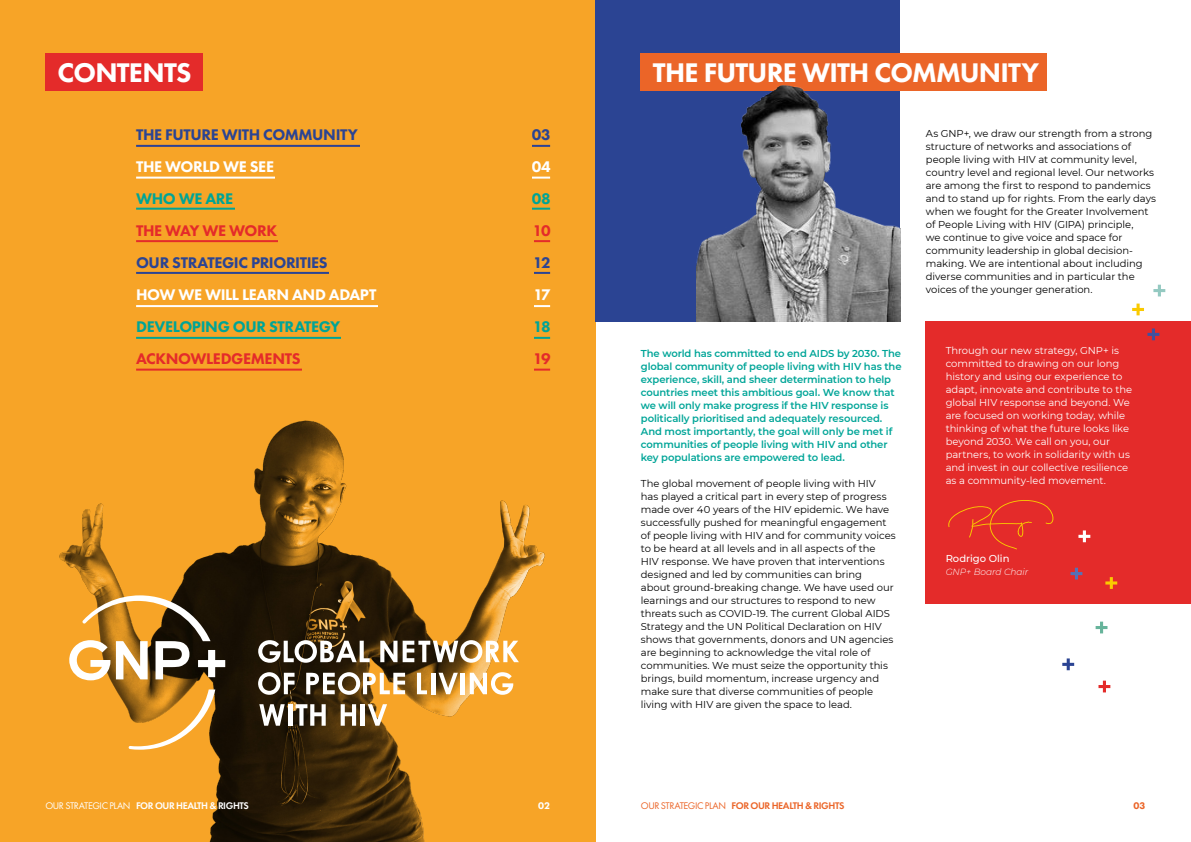
<style>
.page{position:relative;width:1191px;height:842px;background:#fff}
.page>*{position:absolute;margin:0;border:0;box-sizing:border-box;transform-origin:0 0}
.t1{font:800 28px "Futura PT";letter-spacing:-.03em;color:#fff}
.t2{font:800 16px "Futura PT";letter-spacing:-.025em;color:#2b4493}
.t3{font:800 16px "Futura PT";letter-spacing:-.02em;color:#fff}
.t4{font:800 16px "Futura PT";letter-spacing:-.025em;color:#00a496}
.t5{font:800 16px "Futura PT";letter-spacing:-.025em;color:#e42b2a}
.t6{font:10px/13px "Montserrat";letter-spacing:-.005em;color:#000}
.t7{font:600 10px/13px "Montserrat";letter-spacing:-.01em;color:#00a598}
.t8{font:10px/13px "Montserrat";letter-spacing:-.005em;color:#fff}
.t9{font:600 10px "Futura PT";letter-spacing:-.04em;color:#fff}
.t10{font:600 10px "Futura PT";letter-spacing:-.04em;color:#eb6528}
.t11{font:500 10px "Montserrat";letter-spacing:-.005em;color:#fff}
.t12{font:800 10px "Futura PT";color:#fff}
.t13{font:800 10px "Futura PT";color:#eb6528}
.t14{font:italic 300 9px "Montserrat";letter-spacing:-.01em;color:#fff}
.s1{font-weight:400}
</style>
<div class="page">
<div style="left:0;top:0;width:595px;height:842px;background:#f7a427"></div>
<img style="left:59px;top:420px;width:486px;height:422px">
<svg style="left:129px;top:689px;width:86px;height:61px"></svg>
<svg style="left:69px;top:595px;width:156px;height:85px"></svg>
<svg style="left:258px;top:640px;width:112px;height:23px;background:#847c71"></svg>
<svg style="left:380px;top:640px;width:139px;height:23px;background:#b49f80"></svg>
<svg style="left:258px;top:672px;width:36px;height:23px"></svg>
<svg style="left:306px;top:672px;width:99px;height:23px;background:#ae9a7b"></svg>
<svg style="left:417px;top:673px;width:10px;height:21px"></svg>
<hr style="left:431px;top:673px;width:4px;height:21px;background:#fff">
<svg style="left:438px;top:673px;width:20px;height:21px"></svg>
<hr style="left:461px;top:673px;width:4px;height:21px;background:#fff">
<svg style="left:470px;top:672px;width:43px;height:23px"></svg>
<svg style="left:259px;top:704px;width:26px;height:22px"></svg>
<hr style="left:288px;top:704px;width:4px;height:22px;background:#fff">
<svg style="left:295px;top:704px;width:31px;height:22px"></svg>
<svg style="left:341px;top:704px;width:15px;height:22px"></svg>
<hr style="left:361px;top:704px;width:4px;height:22px;background:#fff">
<svg style="left:368px;top:704px;width:19px;height:22px"></svg>
<hr style="left:136px;top:145px;width:414px;height:2px;background:#2c4295">
<hr style="left:136px;top:177px;width:414px;height:2px;background:#fff">
<hr style="left:136px;top:208px;width:414px;height:2px;background:#00a496">
<hr style="left:136px;top:240px;width:414px;height:2px;background:#e42b2a">
<hr style="left:136px;top:272px;width:414px;height:2px;background:#2b4493">
<hr style="left:136px;top:305px;width:414px;height:2px;background:#fff">
<hr style="left:136px;top:337px;width:414px;height:2px;background:#00a496">
<hr style="left:136px;top:369px;width:414px;height:2px;background:#e42b2a">
<div style="left:925px;top:321px;width:266px;height:283px;background:#e42b2a"></div>
<div style="left:595px;top:0;width:305px;height:321px;background:#2b4493"></div>
<div style="left:45px;top:53px;width:158px;height:38px;background:#e42b2a"></div>
<div style="left:641px;top:53px;width:406px;height:38px;background:#eb6528"></div>
<div style="left:378px;top:128px;width:153px;height:263px;background:#f7a427"></div>
<div style="left:360px;top:122px;width:23px;height:31px;background:#f7a427"></div>
<div style="left:511px;top:224px;width:23px;height:30px;background:#f7a427"></div>
<div style="left:511px;top:254px;width:23px;height:31px;background:#f7a427"></div>
<div style="left:511px;top:285px;width:23px;height:30px;background:#f7a427"></div>
<div style="left:511px;top:315px;width:23px;height:31px;background:#f7a427"></div>
<div style="left:511px;top:351px;width:23px;height:31px;background:#f7a427"></div>
<div style="left:330px;top:248px;width:51px;height:31px;background:#f7a427"></div>
<div style="left:342px;top:310px;width:51px;height:30px;background:#f7a427"></div>
<div style="left:302px;top:343px;width:84px;height:31px;background:#f7a427"></div>
<div style="left:276px;top:156px;width:116px;height:31px;background:#f7a427"></div>
<div style="left:235px;top:188px;width:151px;height:30px;background:#f7a427"></div>
<div style="left:278px;top:217px;width:151px;height:31px;background:#f7a427"></div>
<img style="left:696px;top:85px;width:204px;height:236px">
<svg style="left:1078px;top:530px;width:12px;height:12px"></svg>
<svg style="left:1070px;top:568px;width:12px;height:11px"></svg>
<svg style="left:1105px;top:577px;width:12px;height:12px"></svg>
<svg style="left:1062px;top:658px;width:12px;height:12px"></svg>
<svg style="left:1095px;top:622px;width:12px;height:11px"></svg>
<svg style="left:1098px;top:681px;width:12px;height:11px"></svg>
<svg style="left:948px;top:500px;width:105px;height:49px"></svg>
<svg style="left:1147px;top:328px;width:12px;height:12px"></svg>
<svg style="left:1132px;top:304px;width:12px;height:11px"></svg>
<svg style="left:1153px;top:285px;width:12px;height:11px"></svg>
<h1 class="t1" style="left:57px;top:55px;width:136px">CONTENTS</h1>
<h1 class="t1" style="left:653px;top:55px;width:388px">THE FUTURE WITH COMMUNITY</h1>
<h2 class="t2" style="left:136px;top:124px;width:223px">THE FUTURE WITH COMMUNITY</h2>
<h2 class="t3" style="left:136px;top:156px;width:139px">THE WORLD WE SEE</h2>
<h2 class="t4" style="left:136px;top:188px;width:99px">WHO WE ARE</h2>
<h2 class="t5" style="left:136px;top:220px;width:142px">THE WAY WE WORK</h2>
<h2 class="t2" style="left:136px;top:252px;width:193px">OUR STRATEGIC PRIORITIES</h2>
<h2 class="t3" style="left:136px;top:284px;width:242px">HOW WE WILL LEARN AND ADAPT</h2>
<h2 class="t4" style="left:136px;top:316px;width:205px">DEVELOPING OUR STRATEGY</h2>
<h2 class="t5" style="left:136px;top:348px;width:166px">ACKNOWLEDGEMENTS</h2>
<h2 class="t2" style="left:532px;top:124px;width:20px">03</h2>
<h2 class="t3" style="left:532px;top:156px;width:21px">04</h2>
<h2 class="t4" style="left:532px;top:188px;width:20px">08</h2>
<h2 class="t5" style="left:533px;top:220px;width:19px">10</h2>
<h2 class="t2" style="left:533px;top:252px;width:19px">12</h2>
<h2 class="t3" style="left:533px;top:284px;width:19px">17</h2>
<h2 class="t4" style="left:533px;top:316px;width:19px">18</h2>
<h2 class="t5" style="left:533px;top:348px;width:19px">19</h2>
<p class="t7" style="left:641px;top:346px;width:262px">The world has committed to end AIDS by 2030. The global community of people living with HIV has the experience, skill, and sheer determination to help countries meet this ambitious goal. We know that we will only make progress if the HIV response is politically prioritised and adequately resourced.<br>And most importantly, the goal will only be met if communities of people living with HIV and other key populations are empowered to lead.</p>
<p class="t6" style="left:641px;top:476px;width:256px">The global movement of people living with HIV has played a critical part in every step of progress made over 40 years of the HIV epidemic. We have successfully pushed for meaningful engagement of people living with HIV and for community voices to be heard at all levels and in all aspects of the HIV response. We have proven that interventions designed and led by communities can bring<br>about ground-breaking change. We have used our learnings and our structures to respond to new threats such as COVID-19. The current Global AIDS Strategy and the UN Political Declaration on HIV shows that governments, donors and UN agencies are beginning to acknowledge the vital role of communities. We must seize the opportunity this brings, build momentum, increase urgency and make sure that diverse communities of people living with HIV are given the space to lead.</p>
<p class="t6" style="left:926px;top:127px;width:232px">As GNP+, we draw our strength from a strong structure of networks and associations of people living with HIV at community level, country level and regional level. Our networks are among the first to respond to pandemics and to stand up for rights. From the early days when we fought for the Greater Involvement of People Living with HIV (GIPA) principle,<br>we continue to give voice and space for community leadership in global decision&shy;making. We are intentional about including diverse communities and in particular the voices of the younger generation.</p>
<p class="t8" style="left:945px;top:344px;width:188px">Through our new strategy, GNP+ is committed to drawing on our long history and using our experience to adapt, innovate and contribute to the global HIV response and beyond. We are focused on working today, while thinking of what the future looks like beyond 2030. We call on you, our partners, to work in solidarity with us and invest in our collective resilience as a community-led movement.</p>
<p class="t11" style="left:945px;top:552px;width:65px">Rodrigo Olin</p>
<p class="t14" style="left:945px;top:566px;width:84px">GNP+ Board Chair</p>
<p class="t9" style="left:45px;top:799px;width:205px"><span class="s1">OUR STRATEGIC PLAN</span> FOR OUR HEALTH &amp; RIGHTS</p>
<p class="t12" style="left:538px;top:799px;width:14px">02</p>
<p class="t10" style="left:641px;top:799px;width:205px"><span class="s1">OUR STRATEGIC PLAN</span> FOR OUR HEALTH &amp; RIGHTS</p>
<p class="t13" style="left:1133px;top:799px;width:14px">03</p>
</div>
